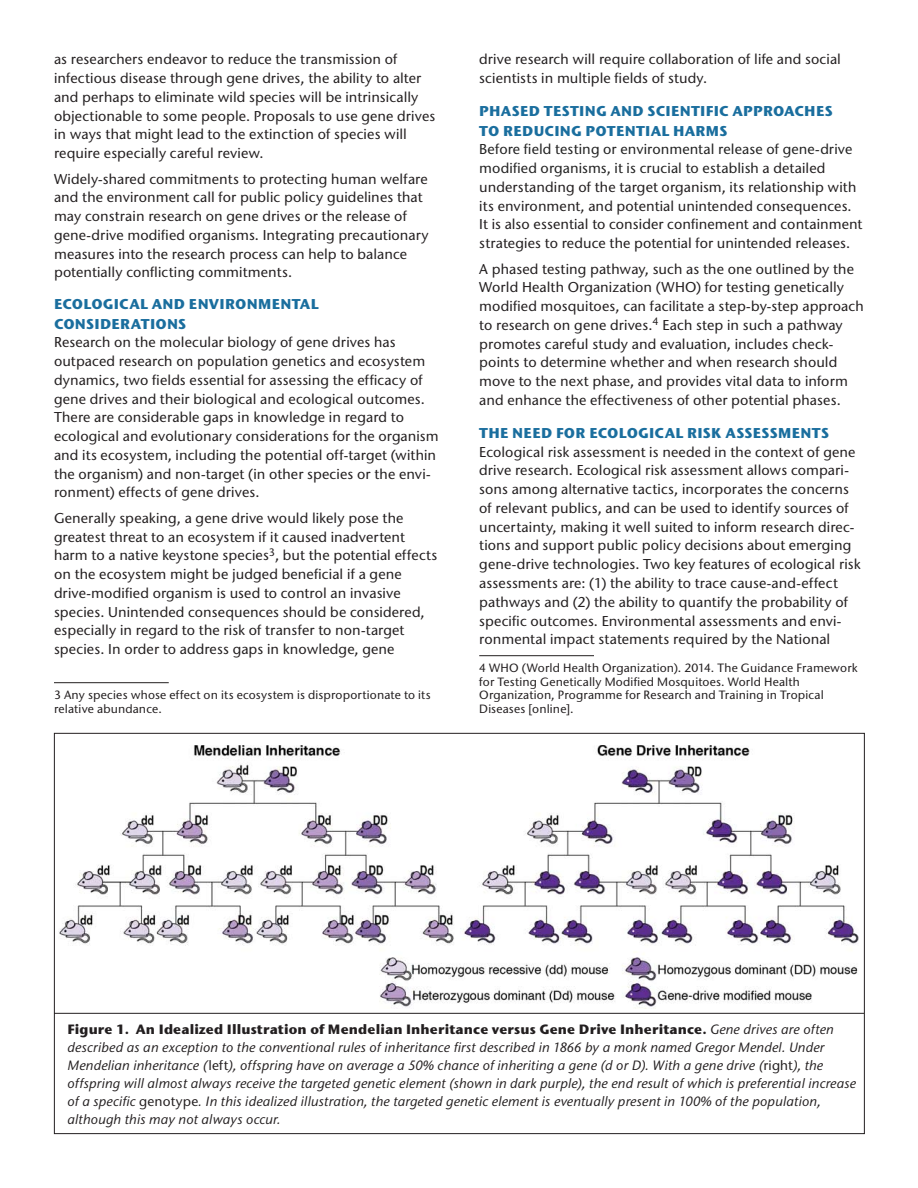
<style>
.page{position:relative;width:918px;height:1188px;background:#fff}
.page>*{position:absolute;margin:0;border:0;box-sizing:border-box;transform-origin:0 0}
.body{font:500 14.25px/18.8px "Stone Sans ITC Std";letter-spacing:.01em;color:#231f20}
.headA{font:700 14.25px/19.5px "Stone Sans ITC Std";letter-spacing:.02em;color:#1a6e9e}
.t1{font:italic 500 13.5px/18px "Stone Sans ITC Std";letter-spacing:.01em;color:#231f20}
.footnote{font:500 12px/13.5px "Stone Sans ITC Std";letter-spacing:.015em;color:#231f20}
.s1{color:#222}
.s2{font-weight:700;font-style:normal}
.s3{font-style:normal}
</style>
<div class="page">
<hr style="left:54px;top:1013px;width:810px;height:1px;background:#231f20">
<hr style="left:479px;top:655px;width:115px;height:1px;background:#231f20">
<img style="left:59px;top:745px;width:800px;height:263px">
<hr style="left:54px;top:682px;width:115px;height:1px;background:#231f20">
<p class="body" style="left:54px;top:50px;width:383px">as researchers endeavor to reduce the transmission of infectious disease through gene drives, the ability to alter and perhaps to eliminate wild species will be intrinsically objectionable to some people. Proposals to use gene drives in ways that might lead to the extinction of species will require especially careful review.</p>
<p class="body" style="left:54px;top:169px;width:376px">Widely-shared commitments to protecting human welfare and the environment call for public policy guidelines that may constrain research on gene drives or the release of gene-drive modified organisms. Integrating precautionary measures into the research process can help to balance potentially conflicting commitments.</p>
<p class="headA" style="left:54px;top:294px;width:266px">ECOLOGICAL AND ENVIRONMENTAL<br>CONSIDERATIONS</p>
<p class="body" style="left:54px;top:333px;width:386px">Research on the molecular biology of gene drives has outpaced research on population genetics and ecosystem dynamics, two fields essential for assessing the efficacy of gene drives and their biological and ecological outcomes.<br>There are considerable gaps in knowledge in regard to ecological and evolutionary considerations for the organism and its ecosystem, including the potential off-target (within the organism) and non-target (in other species or the envi&shy;ronment) effects of gene drives.</p>
<p class="body" style="left:54px;top:508px;width:385px">Generally speaking, a gene drive would likely pose the greatest threat to an ecosystem if it caused inadvertent harm to a native keystone species<sup>3</sup>, but the potential effects on the ecosystem might be judged beneficial if a gene drive-modified organism is used to control an invasive species. Unintended consequences should be considered, especially in regard to the risk of transfer to non-target species. In order to address gaps in knowledge, gene</p>
<p class="footnote" style="left:54px;top:688px;width:378px">3 Any species whose effect on its ecosystem is disproportionate to its relative abundance.</p>
<p class="body" style="left:479px;top:50px;width:363px">drive research will require collaboration of life and social scientists in multiple fields of study.</p>
<p class="headA" style="left:479px;top:101px;width:355px">PHASED TESTING AND SCIENTIFIC APPROACHES<br>TO REDUCING POTENTIAL HARMS</p>
<p class="body" style="left:479px;top:140px;width:385px"><span class="s1">Before field testing or environmental release of gene-drive modified organisms, it is crucial to establish</span> a detailed understanding of the target organism, its relationship with its environment, and potential unintended consequences.<br>It is also essential to consider confinement and containment strategies to reduce the potential for unintended releases.</p>
<p class="body" style="left:479px;top:259px;width:386px">A phased testing pathway, such as the one outlined by the World Health Organization (WHO) for testing genetically modified mosquitoes, can facilitate a step-by-step approach to research on gene drives.<sup>4</sup> Each step in such a pathway promotes careful study and evaluation, includes check&shy;points to determine whether and when research should move to the next phase, and provides vital data to inform and enhance the effectiveness of other potential phases.</p>
<p class="headA" style="left:479px;top:423px;width:351px">THE NEED FOR ECOLOGICAL RISK ASSESSMENTS</p>
<p class="body" style="left:479px;top:442px;width:383px">Ecological risk assessment is needed in the context of gene drive research. Ecological risk assessment allows compari&shy;sons among alternative tactics, incorporates the concerns of relevant publics, and can be used to identify sources of uncertainty, making it well suited to inform research direc&shy;tions and support public policy decisions about emerging gene-drive technologies. Two key features of ecological risk assessments are: (1) the ability to trace cause-and-effect pathways and (2) the ability to quantify the probability of specific outcomes. Environmental assessments and envi&shy;ronmental impact statements required by the National</p>
<p class="footnote" style="left:479px;top:661px;width:380px">4 WHO (World Health Organization). 2014. The Guidance Framework for Testing Genetically Modified Mosquitoes. World Health Organization, Programme for Research and Training in Tropical Diseases [online].</p>
<p class="t1" style="left:68px;top:1020px;width:790px"><span class="s2">Figure 1. An Idealized Illustration of Mendelian Inheritance versus Gene Drive Inheritance.</span> Gene drives are often described as an exception to the conventional rules of inheritance first described in 1866 by a monk named Gregor Mendel. Under Mendelian inheritance (<span class="s3">left</span>), offspring have on average a 50% chance of inheriting a gene (d or D). With a gene drive (<span class="s3">right</span>), the offspring will almost always receive the targeted genetic element (shown in dark purple), the end result of which is preferential increase of a specific <span class="s3">genotype</span>. In this idealized illustration, the targeted genetic element is eventually present in 100% of the population, although this may not always occur.</p>
</div>
